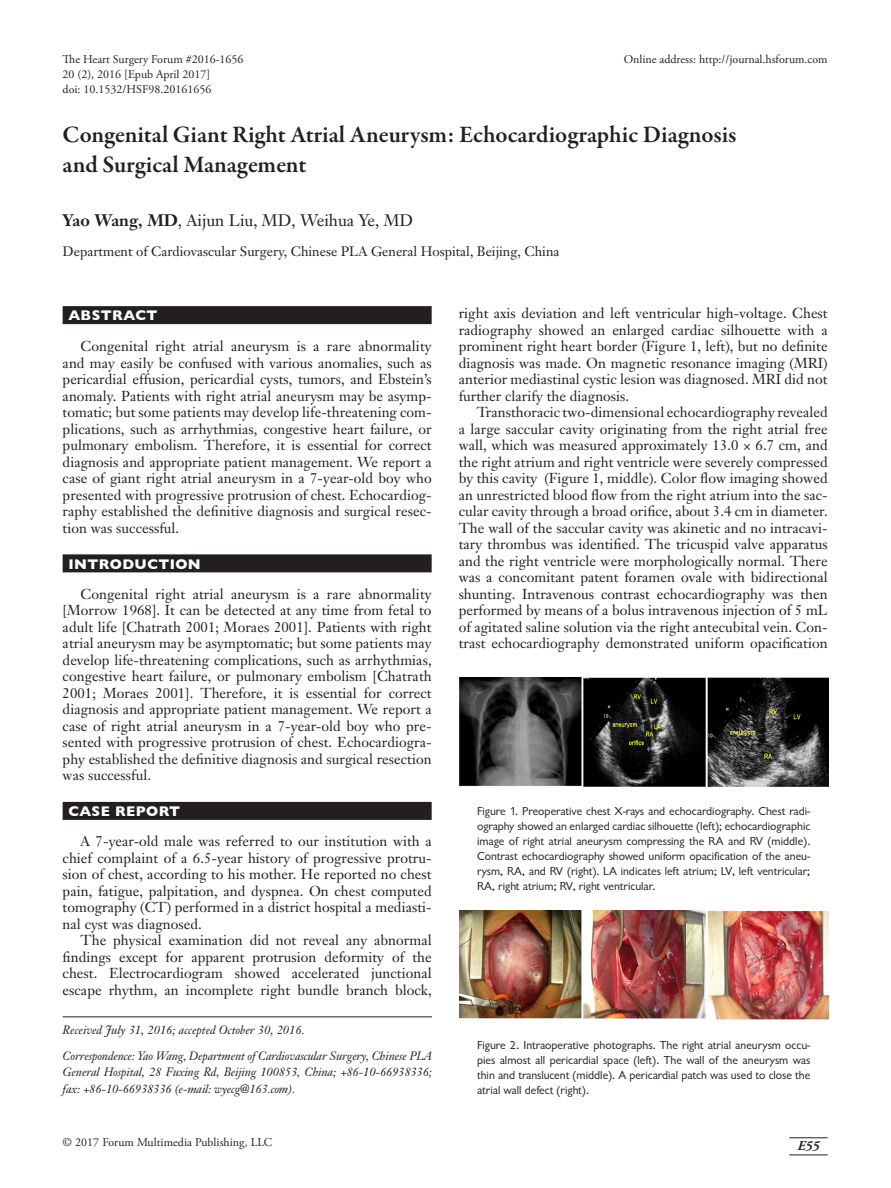
<style>
.page{position:relative;width:891px;height:1188px;background:#fff}
.page>*{position:absolute;margin:0;border:0;box-sizing:border-box;transform-origin:0 0}
.t1{font:600 24px/30px "Garamond Premr Pro";color:#231f20}
.Authors{font:16.5px "Janson Text";color:#231f20}
.Body_Text{font:14.25px/16.5px "Janson Text";letter-spacing:.005em;color:#231f20;text-align:justify}
.t2{font:700 14.25px "Gill Sans";letter-spacing:.03em;color:#fff}
.Affiliation{font:13.5px "Janson Text";color:#231f20}
.Page_Numbers{font:italic 700 13.5px "Adobe Garamond Pro";color:#231f20}
.Figure_Legend{font:12px/15px "Classical Sans Regular DTC";color:#231f20;text-align:justify}
.Correspondence{font:italic 12px/16.8px "Janson Text";letter-spacing:-.01em;color:#231f20;text-align:justify}
.Doi{font:12px "Adobe Garamond Pro";color:#231f20}
.Correspondence_First{font:italic 12px "Janson Text";letter-spacing:.005em;color:#231f20}
.s1{font-weight:700}
</style>
<div class="page">
<hr style="left:789px;top:1138px;width:39px;height:1px;background:#231f20">
<hr style="left:789px;top:1155px;width:39px;height:1px;background:#231f20">
<div style="left:63px;top:306px;width:369px;height:18px;background:#231f20"></div>
<div style="left:63px;top:554px;width:369px;height:18px;background:#231f20"></div>
<div style="left:63px;top:802px;width:369px;height:18px;background:#231f20"></div>
<hr style="left:63px;top:1016px;width:369px;height:1px;background:#231f20">
<img style="left:459px;top:911px;width:369px;height:108px">
<img style="left:459px;top:678px;width:369px;height:108px">
<p class="Doi" style="left:63px;top:52px;width:182px">The Heart Surgery Forum #2016-1656</p>
<p class="Doi" style="left:63px;top:67px;width:149px">20 (2), 2016 [Epub April 2017]</p>
<p class="Doi" style="left:63px;top:82px;width:150px">doi: 10.1532/HSF98.20161656</p>
<p class="t1" style="left:63px;top:120px;width:675px">Congenital Giant Right Atrial Aneurysm: Echocardiographic Diagnosis and Surgical Management</p>
<p class="Authors" style="left:63px;top:210px;width:352px"><span class="s1">Yao Wang, MD</span>, Aijun Liu, MD, Weihua Ye, MD</p>
<p class="Affiliation" style="left:63px;top:243px;width:498px">Department of Cardiovascular Surgery, Chinese PLA General Hospital, Beijing, China</p>
<p class="Doi" style="left:624px;top:52px;width:205px">Online address: http://journal.hsforum.com</p>
<h1 class="t2" style="left:68px;top:304px;width:91px">ABSTRACT</h1>
<p class="Body_Text" style="left:63px;top:338px;width:371px;text-indent:18px">Congenital right atrial aneurysm is a rare abnormality and may easily be confused with various anomalies, such as pericardial effusion, pericardial cysts, tumors, and Ebstein’s anomaly. Patients with right atrial aneurysm may be asymp&shy;tomatic; but some patients may develop life-threatening com&shy;plications, such as arrhythmias, congestive heart failure, or pulmonary embolism. Therefore, it is essential for correct diagnosis and appropriate patient management. We report a case of giant right atrial aneurysm in a 7-year-old boy who presented with progressive protrusion of chest. Echocardiog&shy;raphy established the definitive diagnosis and surgical resec&shy;tion was successful.</p>
<h1 class="t2" style="left:68px;top:552px;width:134px">INTRODUCTION</h1>
<p class="Body_Text" style="left:63px;top:585px;width:371px;text-indent:18px">Congenital right atrial aneurysm is a rare abnormality [Morrow 1968]. It can be detected at any time from fetal to adult life [Chatrath 2001; Moraes 2001]. Patients with right atrial aneurysm may be asymptomatic; but some patients may develop life-threatening complications, such as arrhythmias, congestive heart failure, or pulmonary embolism [Chatrath 2001; Moraes 2001]. Therefore, it is essential for correct diagnosis and appropriate patient management. We report a case of right atrial aneurysm in a 7-year-old boy who pre&shy;sented with progressive protrusion of chest. Echocardiogra&shy;phy established the definitive diagnosis and surgical resection was successful.</p>
<h1 class="t2" style="left:68px;top:800px;width:113px">CASE REPORT</h1>
<p class="Body_Text" style="left:63px;top:833px;width:371px;text-indent:18px">A 7-year-old male was referred to our institution with a chief complaint of a 6.5-year history of progressive protru&shy;sion of chest, according to his mother. He reported no chest pain, fatigue, palpitation, and dyspnea. On chest computed tomography (CT) performed in a district hospital a mediasti&shy;nal cyst was diagnosed.</p>
<p class="Body_Text" style="left:63px;top:932px;width:371px;text-indent:18px">The physical examination did not reveal any abnormal findings except for apparent protrusion deformity of the chest. Electrocardiogram showed accelerated junctional escape rhythm, an incomplete right bundle branch block,</p>
<p class="Correspondence_First" style="left:63px;top:1022px;width:244px">Received July 31, 2016; accepted October 30, 2016.</p>
<p class="Correspondence" style="left:63px;top:1047px;width:371px">Correspondence: Yao Wang, Department of Cardiovascular Surgery, Chinese PLA General Hospital, 28 Fuxing Rd, Beijing 100853, China; +86-10-66938336; fax: +86-10-66938336 (e-mail: wyecg@163.com).</p>
<p class="Body_Text" style="left:459px;top:305px;width:371px">right axis deviation and left ventricular high-voltage. Chest radiography showed an enlarged cardiac silhouette with a prominent right heart border (Figure 1, left), but no definite diagnosis was made. On magnetic resonance imaging (MRI) anterior mediastinal cystic lesion was diagnosed. MRI did not further clarify the diagnosis.</p>
<p class="Body_Text" style="left:459px;top:404px;width:371px;text-indent:18px">Transthoracic two-dimensional echocardiography revealed a large saccular cavity originating from the right atrial free wall, which was measured approximately 13.0 × 6.7 cm, and the right atrium and right ventricle were severely compressed by this cavity (Figure 1, middle). Color flow imaging showed an unrestricted blood flow from the right atrium into the sac&shy;cular cavity through a broad orifice, about 3.4 cm in diameter.<br>The wall of the saccular cavity was akinetic and no intracavi&shy;tary thrombus was identified. The tricuspid valve apparatus and the right ventricle were morphologically normal. There was a concomitant patent foramen ovale with bidirectional shunting. Intravenous contrast echocardiography was then performed by means of a bolus intravenous injection of 5 mL of agitated saline solution via the right antecubital vein. Con&shy;trast echocardiography demonstrated uniform opacification</p>
<p class="Figure_Legend" style="left:477px;top:804px;width:335px">Figure 1. Preoperative chest X-rays and echocardiography. Chest radi&shy;ography showed an enlarged cardiac silhouette (left); echocardiographic image of right atrial aneurysm compressing the RA and RV (middle).<br>Contrast echocardiography showed uniform opacification of the aneu&shy;rysm, RA, and RV (right). LA indicates left atrium; LV, left ventricular; RA, right atrium; RV, right ventricular.</p>
<p class="Figure_Legend" style="left:477px;top:1037px;width:335px">Figure 2. Intraoperative photographs. The right atrial aneurysm occu&shy;pies almost all pericardial space (left). The wall of the aneurysm was thin and translucent (middle). A pericardial patch was used to close the atrial wall defect (right).</p>
<p class="Doi" style="left:63px;top:1135px;width:211px">© 2017 Forum Multimedia Publishing, LLC</p>
<p class="Page_Numbers" style="left:797px;top:1138px;width:24px">E55</p>
</div>
